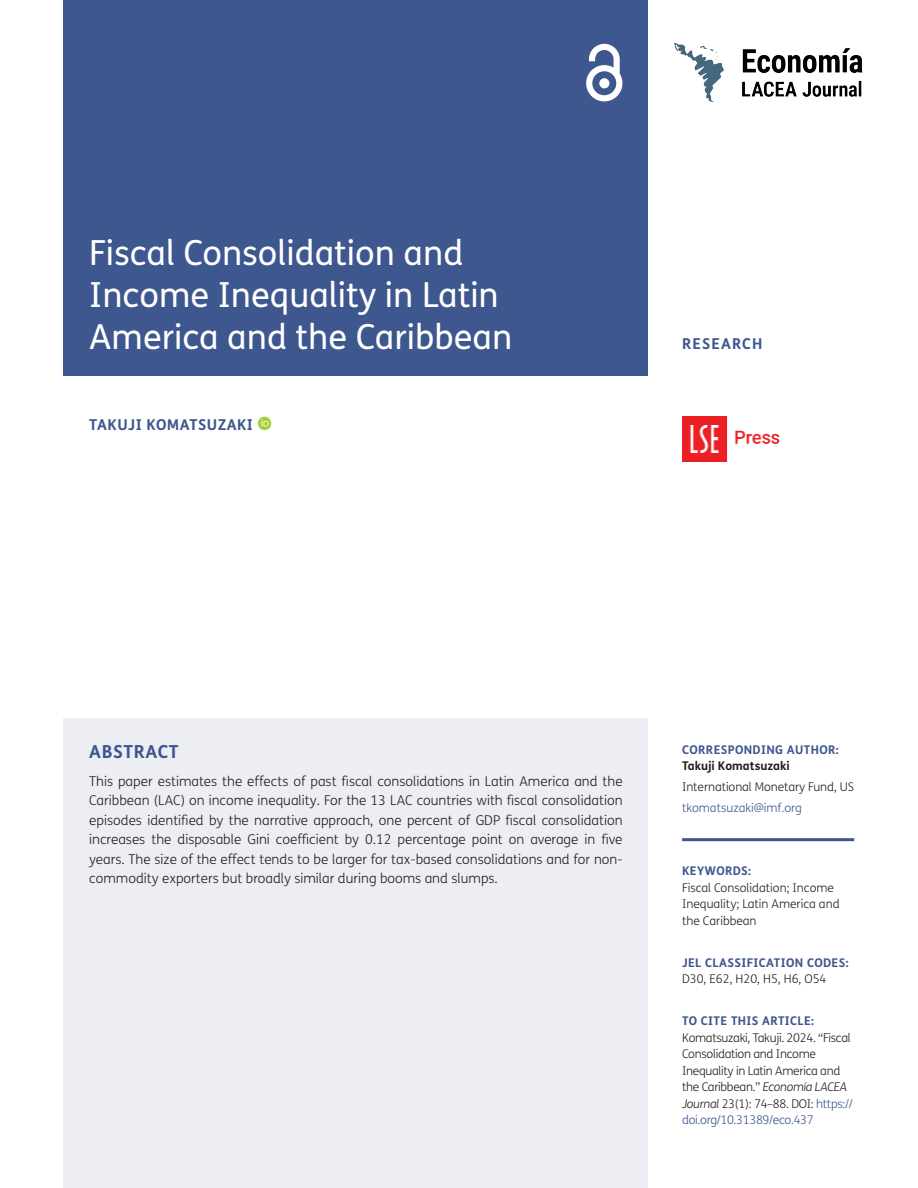
<style>
.page{position:relative;width:918px;height:1188px;background:#fff}
.page>*{position:absolute;margin:0;border:0;box-sizing:border-box;transform-origin:0 0}
.Article_Title{font:34.5px/42px "FS Me";color:#fff}
.t1{font:700 18px "FS Me";letter-spacing:.03em;color:#3e578e}
.Cover_Authors{font:700 15px "FS Me";letter-spacing:.03em;color:#3e578e}
.Cover_Authors-2{font:700 15px "FS Me";letter-spacing:.075em;color:#3e578e}
.Abstract_Copy{font:300 13.5px/19.5px "FS Me";color:#231f20;text-align:justify}
.t2{font:300 12px/16.5px "FS Me";letter-spacing:-.025em;color:#231f20}
.t3{font:300 12px/16.5px "FS Me";color:#231f20}
.t4{font:700 12px "FS Me";letter-spacing:.03em;color:#3e578e}
.t5{font:300 12px "FS Me";letter-spacing:-.005em;color:#231f20}
.t6{font:300 12px "FS Me";color:#3e578e}
.t7{font:700 12px "FS Me";color:#231f20}
.s1{font-style:italic}
.s2{color:#3e578e}
</style>
<div class="page">
<div style="left:64px;top:0;width:584px;height:376px;background:#3e578e"></div>
<svg style="left:586px;top:44px;width:36px;height:57px"></svg>
<img style="left:682px;top:417px;width:98px;height:45px">
<img style="left:673px;top:43px;width:190px;height:59px">
<hr style="left:682px;top:838px;width:172px;height:3px;background:#3e578e">
<div style="left:64px;top:719px;width:584px;height:469px;background:#eceef4"></div>
<svg style="left:258px;top:417px;width:13px;height:13px"></svg>
<svg style="left:261px;top:419px;width:8px;height:7px"></svg>
<h1 class="Article_Title" style="left:89px;top:232px;width:424px">Fiscal Consolidation and<br>Income Inequality in Latin<br>America and the Caribbean</h1>
<p class="Cover_Authors" style="left:89px;top:415px;width:165px">TAKUJI KOMATSUZAKI</p>
<p class="Cover_Authors-2" style="left:682px;top:334px;width:82px">RESEARCH</p>
<h1 class="t1" style="left:89px;top:740px;width:91px">ABSTRACT</h1>
<p class="Abstract_Copy" style="left:89px;top:772px;width:535px">This paper estimates the effects of past fiscal consolidations in Latin America and the Caribbean (LAC) on income inequality. For the 13 LAC countries with fiscal consolidation episodes identified by the narrative approach, one percent of GDP fiscal consolidation increases the disposable Gini coefficient by 0.12 percentage point on average in five years. The size of the effect tends to be larger for tax-based consolidations and for non&shy;commodity exporters but broadly similar during booms and slumps.</p>
<p class="t4" style="left:682px;top:742px;width:158px">CORRESPONDING AUTHOR:</p>
<p class="t7" style="left:682px;top:759px;width:109px">Takuji Komatsuzaki</p>
<p class="t5" style="left:682px;top:780px;width:173px">International Monetary Fund, US</p>
<p class="t6" style="left:682px;top:801px;width:121px">tkomatsuzaki@imf.org</p>
<p class="t4" style="left:682px;top:863px;width:71px">KEYWORDS:</p>
<p class="t3" style="left:682px;top:880px;width:159px">Fiscal Consolidation; Income<br>Inequality; Latin America and the Caribbean</p>
<p class="t4" style="left:682px;top:955px;width:168px">JEL CLASSIFICATION CODES:</p>
<p class="t3" style="left:682px;top:971px;width:146px">D30, E62, H20, H5, H6, O54</p>
<p class="t4" style="left:682px;top:1013px;width:133px">TO CITE THIS ARTICLE:</p>
<p class="t2" style="left:682px;top:1030px;width:172px">Komatsuzaki, Takuji. 2024. “Fiscal<br>Consolidation and Income<br>Inequality in Latin America and the Caribbean.” <span class="s1">Economía LACEA<br>Journal</span> 23(1): 74–88. DOI: <span class="s2">https:// doi.org/10.31389/eco.437</span></p>
</div>
